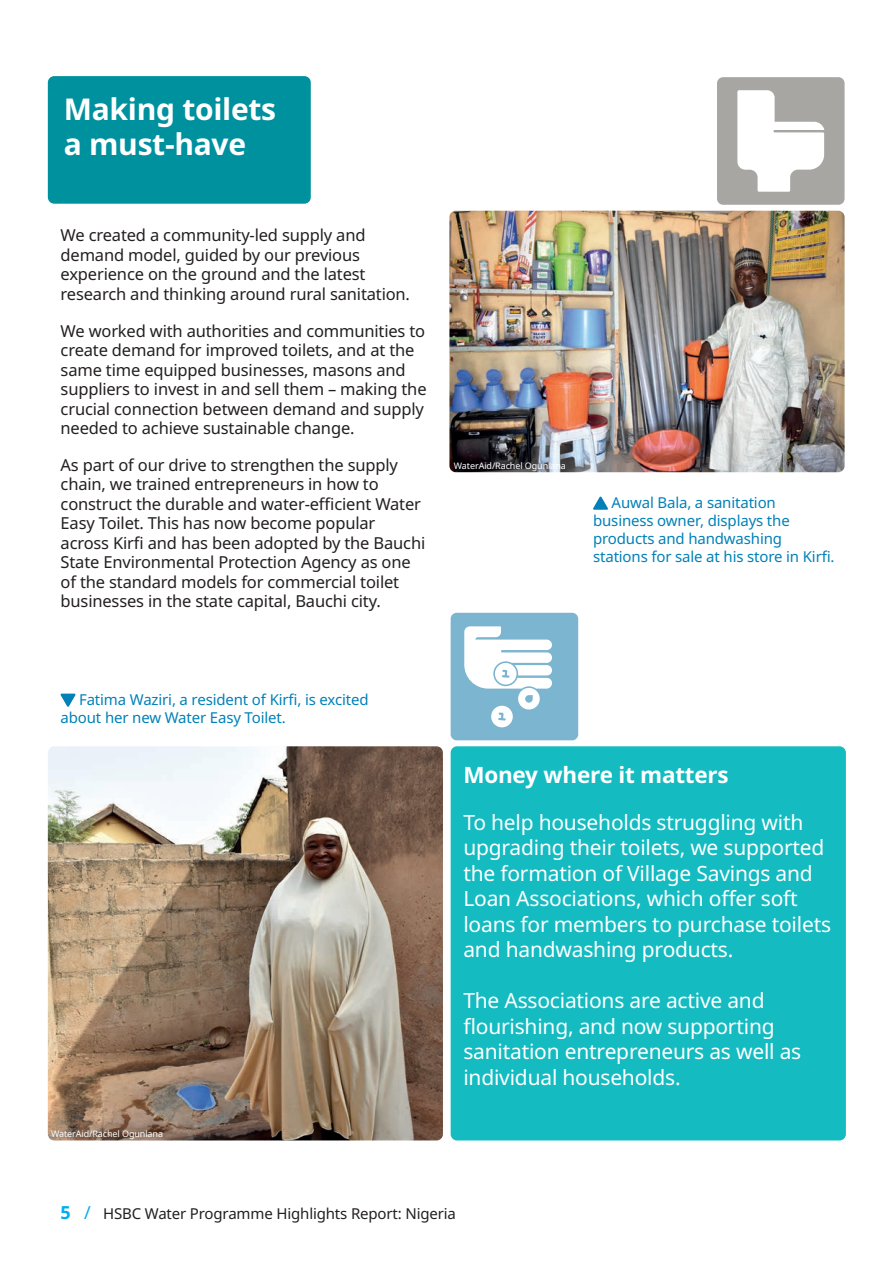
<style>
.page{position:relative;width:893px;height:1263px;background:#fff}
.page>*{position:absolute;margin:0;border:0;box-sizing:border-box;transform-origin:0 0}
.t1{font:700 30px/34.5px "Noto Sans";letter-spacing:-.01em;color:#fff}
.t2{font:700 22.5px "Noto Sans";letter-spacing:-.01em;color:#fff}
.t3{font:21px/25.5px "Noto Sans";letter-spacing:-.01em;color:#fff}
.t4{font:16.5px/19.5px "Noto Sans";letter-spacing:-.01em;color:#231f20}
.t5{font:15px/18px "Noto Sans";letter-spacing:-.01em;color:#0181b8}
.t6{font:15px "Noto Sans";letter-spacing:-.01em;color:#231f20}
.t7{font:9px "Noto Sans";letter-spacing:-.01em;color:#fff}
.s1{font-weight:700;font-size:18px;color:#00aeef}
.s2{font-size:18px;color:#00aeef}
</style>
<div class="page">
<img style="left:449px;top:211px;width:396px;height:261px">
<div style="left:48px;top:76px;width:263px;height:128px;background:#00919f;border-radius:6px"></div>
<svg style="left:593px;top:496px;width:15px;height:14px"></svg>
<div style="left:451px;top:746px;width:395px;height:394px;background:#14bcc1;border-radius:6px"></div>
<img style="left:48px;top:746px;width:395px;height:394px">
<svg style="left:60px;top:694px;width:16px;height:13px"></svg>
<div style="left:717px;top:77px;width:128px;height:128px;background:#a7a6a2;border-radius:6px"></div>
<svg style="left:737px;top:90px;width:87px;height:102px"></svg>
<div style="left:451px;top:613px;width:127px;height:127px;background:#7bb5cf;border-radius:6px"></div>
<div style="left:491px;top:706px;width:22px;height:21px;background:#fff;border-radius:50%"></div>
<div style="left:518px;top:688px;width:22px;height:21px;background:#fff;border-radius:50%"></div>
<svg style="left:464px;top:626px;width:88px;height:63px"></svg>
<svg style="left:525px;top:695px;width:8px;height:8px"></svg>
<svg style="left:498px;top:712px;width:8px;height:8px"></svg>
<h1 class="t1" style="left:64px;top:93px;width:214px">Making toilets a must-have</h1>
<p class="t4" style="left:61px;top:226px;width:351px">We created a community-led supply and demand model, guided by our previous experience on the ground and the latest research and thinking around rural sanitation.</p>
<p class="t4" style="left:61px;top:321px;width:368px">We worked with authorities and communities to create demand for improved toilets, and at the same time equipped businesses, masons and suppliers to invest in and sell them – making the crucial connection between demand and supply needed to achieve sustainable change.</p>
<p class="t4" style="left:61px;top:455px;width:366px">As part of our drive to strengthen the supply chain, we trained entrepreneurs in how to construct the durable and water-efficient Water Easy Toilet. This has now become popular across Kirfi and has been adopted by the Bauchi State Environmental Protection Agency as one of the standard models for commercial toilet businesses in the state capital, Bauchi city.</p>
<p class="t7" style="left:454px;top:459px;width:114px">WaterAid/Rachel Ogunlana</p>
<p class="t5" style="left:593px;top:493px;width:243px;text-indent:18px">Auwal Bala, a sanitation business owner, displays the products and handwashing stations for sale at his store in Kirfi.</p>
<p class="t5" style="left:61px;top:690px;width:310px;text-indent:18px">Fatima Waziri, a resident of Kirfi, is excited about her new Water Easy Toilet.</p>
<p class="t7" style="left:51px;top:1128px;width:114px">WaterAid/Rachel Ogunlana</p>
<h2 class="t2" style="left:463px;top:759px;width:267px">Money where it matters</h2>
<p class="t3" style="left:463px;top:810px;width:369px">To help households struggling with upgrading their toilets, we supported the formation of Village Savings and Loan Associations, which offer soft loans for members to purchase toilets and handwashing products.</p>
<p class="t3" style="left:463px;top:988px;width:339px">The Associations are active and flourishing, and now supporting sanitation entrepreneurs as well as individual households.</p>
<p class="t6" style="left:61px;top:1203px;width:397px"><span class="s1">5</span> <span class="s2">/</span> HSBC Water Programme Highlights Report: Nigeria</p>
</div>
